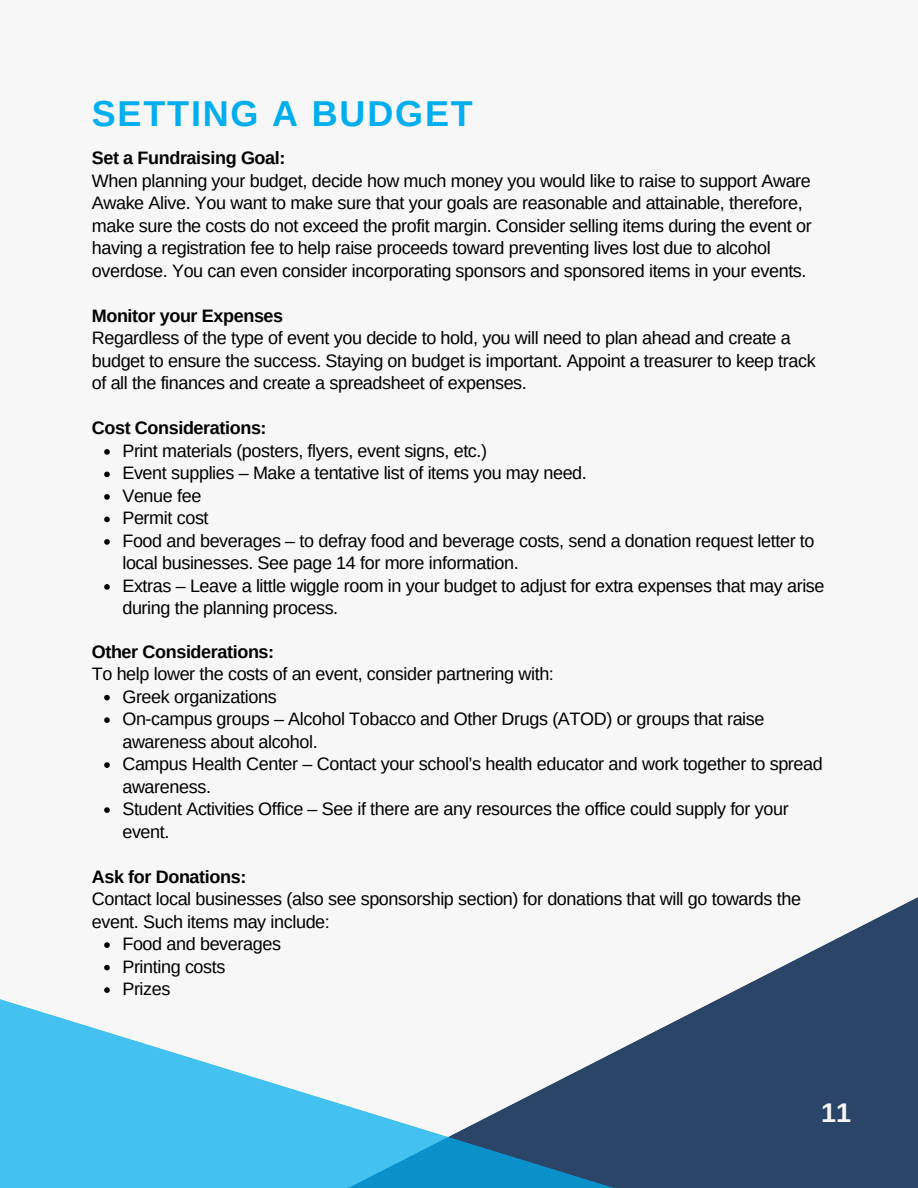
<style>
.page{position:relative;width:918px;height:1188px;background:#f7f7f7}
.page>*{position:absolute;margin:0;border:0;box-sizing:border-box;transform-origin:0 0}
.t1{font:700 36px "Arimo";letter-spacing:.05em;color:#00aeef}
.t2{font:700 27px "Arimo";color:#f7f7f7}
.t3{font:18px/22.5px "Arimo";letter-spacing:-.02em;color:#000}
.t4{font:700 18px "Arimo";letter-spacing:-.02em;color:#000}
</style>
<div class="page">
<svg style="left:779px;top:897px;width:139px;height:291px;background:#445b79"></svg>
<svg style="left:0;top:968px;width:788px;height:220px"></svg>
<svg style="left:104px;top:449px;width:6px;height:6px"></svg>
<svg style="left:104px;top:472px;width:6px;height:5px"></svg>
<svg style="left:104px;top:494px;width:6px;height:6px"></svg>
<svg style="left:104px;top:517px;width:6px;height:5px"></svg>
<svg style="left:104px;top:539px;width:6px;height:6px"></svg>
<svg style="left:104px;top:584px;width:6px;height:6px"></svg>
<svg style="left:104px;top:695px;width:6px;height:5px"></svg>
<svg style="left:104px;top:717px;width:6px;height:6px"></svg>
<svg style="left:104px;top:762px;width:6px;height:6px"></svg>
<svg style="left:104px;top:807px;width:6px;height:6px"></svg>
<svg style="left:104px;top:942px;width:6px;height:6px"></svg>
<svg style="left:104px;top:965px;width:6px;height:5px"></svg>
<svg style="left:104px;top:987px;width:6px;height:6px"></svg>
<h1 class="t1" style="left:92px;top:93px;width:382px">SETTING A BUDGET</h1>
<p class="t4" style="left:92px;top:148px;width:195px">Set a Fundraising Goal:</p>
<p class="t3" style="left:92px;top:169px;width:721px">When planning your budget, decide how much money you would like to raise to support Aware Awake Alive. You want to make sure that your goals are reasonable and attainable, therefore, make sure the costs do not exceed the profit margin. Consider selling items during the event or having a registration fee to help raise proceeds toward preventing lives lost due to alcohol overdose. You can even consider incorporating sponsors and sponsored items in your events.</p>
<p class="t4" style="left:92px;top:306px;width:193px">Monitor your Expenses</p>
<p class="t3" style="left:92px;top:327px;width:725px">Regardless of the type of event you decide to hold, you will need to plan ahead and create a budget to ensure the success. Staying on budget is important. Appoint a treasurer to keep track of all the finances and create a spreadsheet of expenses.</p>
<p class="t4" style="left:92px;top:418px;width:176px">Cost Considerations:</p>
<p class="t3" style="left:122px;top:439px;width:704px">Print materials (posters, flyers, event signs, etc.)<br>Event supplies – Make a tentative list of items you may need.<br>Venue fee<br>Permit cost<br>Food and beverages – to defray food and beverage costs, send a donation request letter to local businesses. See page 14 for more information.<br>Extras – Leave a little wiggle room in your budget to adjust for extra expenses that may arise during the planning process.</p>
<p class="t4" style="left:92px;top:641px;width:184px">Other Considerations:</p>
<p class="t3" style="left:92px;top:663px;width:464px">To help lower the costs of an event, consider partnering with:</p>
<p class="t3" style="left:122px;top:685px;width:702px">Greek organizations<br>On-campus groups – Alcohol Tobacco and Other Drugs (ATOD) or groups that raise awareness about alcohol.<br>Campus Health Center – Contact your school’s health educator and work together to spread awareness.<br>Student Activities Office – See if there are any resources the office could supply for your event.</p>
<p class="t4" style="left:92px;top:866px;width:156px">Ask for Donations:</p>
<p class="t3" style="left:92px;top:888px;width:711px">Contact local businesses (also see sponsorship section) for donations that will go towards the event. Such items may include:</p>
<p class="t3" style="left:122px;top:933px;width:160px">Food and beverages<br>Printing costs<br>Prizes</p>
<h2 class="t2" style="left:821px;top:1097px;width:32px">11</h2>
</div>
